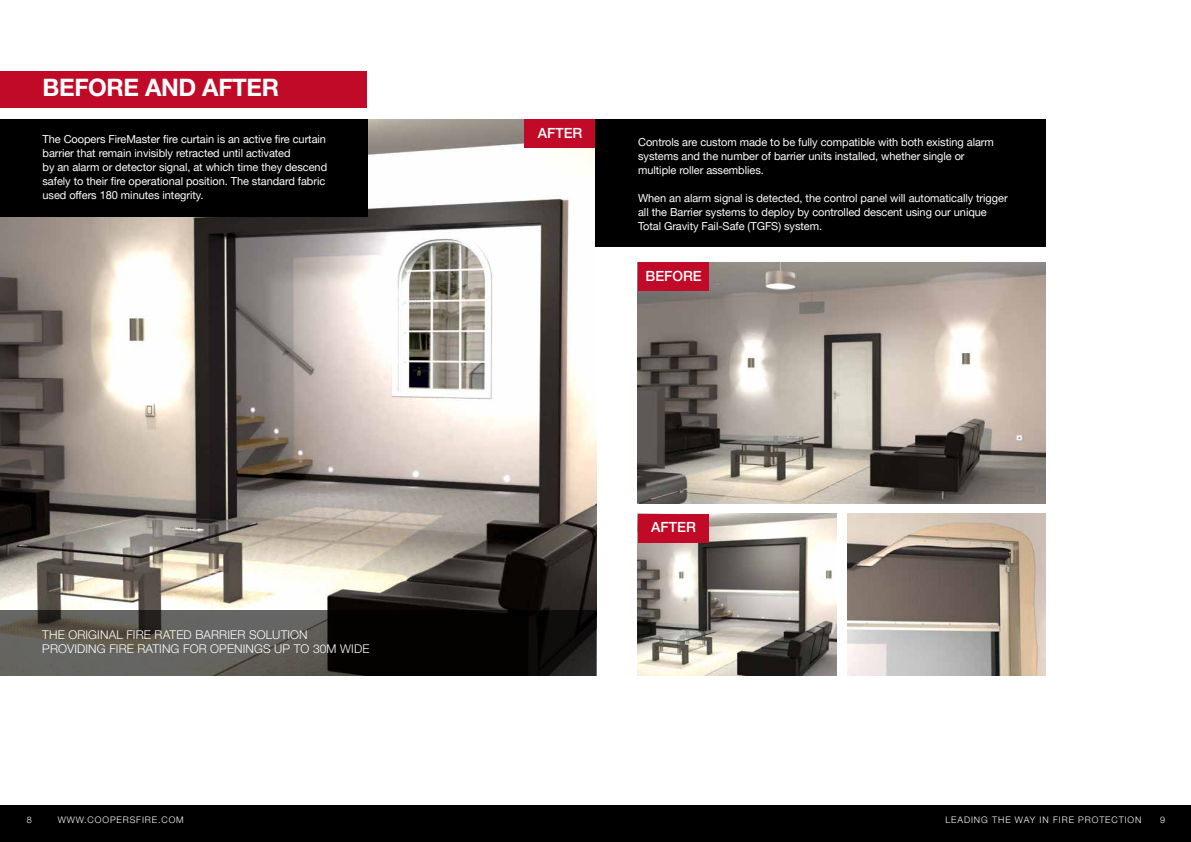
<style>
.page{position:relative;width:1191px;height:842px;background:#fff}
.page>*{position:absolute;margin:0;border:0;box-sizing:border-box;transform-origin:0 0}
.t1{font:700 24px "Helvetica Neue LT Pro";letter-spacing:-.015em;color:#fff}
.t2{font:500 14px "Helvetica Neue LT Pro";color:#fff}
.t3{font:300 12px/14.4px "Helvetica Neue LT Pro";letter-spacing:.01em;color:#fff}
.t4{font:11px/14px "Helvetica Neue LT Pro";letter-spacing:-.005em;color:#fff}
.t5{font:300 9px "Helvetica Neue LT Pro";letter-spacing:.1em;color:#fff}
</style>
<div class="page">
<img style="left:637px;top:513px;width:200px;height:163px">
<img style="left:0;top:119px;width:596px;height:491px">
<div style="left:0;top:72px;width:367px;height:36px;background:#c10a27"></div>
<div style="left:587px;top:806px;width:604px;height:36px;background:#000"></div>
<div style="left:0;top:806px;width:595px;height:36px;background:#000"></div>
<div style="left:0;top:119px;width:367px;height:98px;background:#000"></div>
<svg style="left:0;top:610px;width:596px;height:66px;background:#383633"></svg>
<div style="left:595px;top:119px;width:450px;height:128px;background:#000"></div>
<div style="left:524px;top:119px;width:71px;height:28px;background:#c10a27"></div>
<img style="left:637px;top:263px;width:408px;height:240px">
<div style="left:637px;top:263px;width:71px;height:28px;background:#c10a27"></div>
<img style="left:847px;top:513px;width:198px;height:163px">
<div style="left:637px;top:514px;width:71px;height:28px;background:#c10a27"></div>
<h1 class="t1" style="left:43px;top:73px;width:238px">BEFORE AND AFTER</h1>
<p class="t2" style="left:538px;top:124px;width:46px">AFTER</p>
<p class="t4" style="left:43px;top:131px;width:286px">The Coopers FireMaster fire curtain is an active fire curtain barrier that remain invisibly retracted until activated<br>by an alarm or detector signal, at which time they descend safely to their fire operational position. The standard fabric used offers 180 minutes integrity.</p>
<p class="t4" style="left:638px;top:135px;width:357px">Controls are custom made to be fully compatible with both existing alarm systems and the number of barrier units installed, whether single or multiple roller assemblies.</p>
<p class="t4" style="left:638px;top:190px;width:371px;line-height:14.3px">When an alarm signal is detected, the control panel will automatically trigger all the Barrier systems to deploy by controlled descent using our unique<br>Total Gravity Fail-Safe (TGFS) system.</p>
<p class="t2" style="left:645px;top:268px;width:58px">BEFORE</p>
<p class="t3" style="left:42px;top:627px;width:329px">THE ORIGINAL FIRE RATED BARRIER SOLUTION<br>PROVIDING FIRE RATING FOR OPENINGS UP TO 30M WIDE</p>
<p class="t2" style="left:651px;top:519px;width:46px">AFTER</p>
<p class="t5" style="left:27px;top:814px;width:7px">8</p>
<p class="t5" style="left:58px;top:814px;width:128px">WWW.COOPERSFIRE.COM</p>
<p class="t5" style="left:945px;top:814px;width:197px">LEADING THE WAY IN FIRE PROTECTION</p>
<p class="t5" style="left:1160px;top:814px;width:7px">9</p>
</div>
